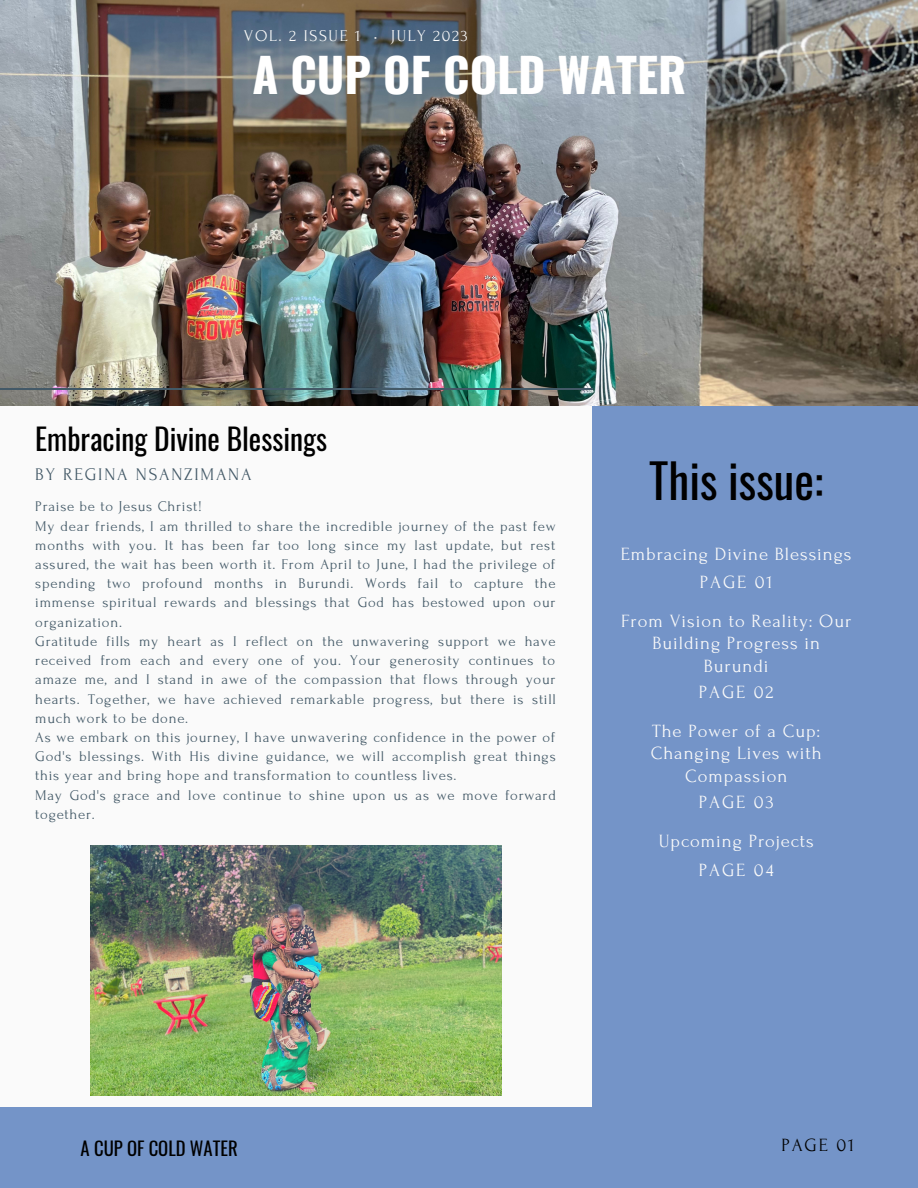
<style>
.page{position:relative;width:918px;height:1188px;background:#fafafa}
.page>*{position:absolute;margin:0;border:0;box-sizing:border-box;transform-origin:0 0}
.t1{font:700 46.95px "Oswald";color:#fff}
.t2{font:46.65px "Oswald";color:#000}
.t3{font:29.55px "Oswald";color:#000}
.t4{font:18.75px "Oswald";color:#000}
.t5{font:18.75px "Forum";letter-spacing:.1em;color:#000}
.t6{font:18.6px/22.2px "Forum";letter-spacing:.05em;color:#fafafa;text-align:center}
.t7{font:17.7px "Forum";letter-spacing:.1em;color:#435967}
.t8{font:16.35px "Forum";letter-spacing:.1em;color:#fafafa}
.t9{font:14.7px/19.2px "Forum";letter-spacing:.05em;color:#435967;text-align:justify}
</style>
<div class="page">
<div style="left:593px;top:389px;width:325px;height:799px;background:#7494c8"></div>
<img style="left:0;top:0;width:918px;height:405px">
<img style="left:90px;top:845px;width:412px;height:251px">
<hr style="left:0;top:388px;width:593px;height:1px;background:#435967">
<div style="left:0;top:1107px;width:900px;height:81px;background:#7494c8"></div>
<p class="t8" style="left:244px;top:27px;width:225px">VOL. 2 ISSUE 1 • JULY 2023</p>
<p class="t1" style="left:252px;top:38px;width:436px">A CUP OF COLD WATER</p>
<p class="t3" style="left:35px;top:416px;width:293px">Embracing Divine Blessings</p>
<p class="t7" style="left:35px;top:464px;width:218px">BY REGINA NSANZIMANA</p>
<p class="t9" style="left:35px;top:497px;width:168px">Praise be to Jesus Christ!</p>
<p class="t9" style="left:35px;top:517px;width:522px">My dear friends, I am thrilled to share the incredible journey of the past few months with you. It has been far too long since my last update, but rest assured, the wait has been worth it. From April to June, I had the privilege of spending two profound months in Burundi. Words fail to capture the immense spiritual rewards and blessings that God has bestowed upon our organization.</p>
<p class="t9" style="left:35px;top:632px;width:522px">Gratitude fills my heart as I reflect on the unwavering support we have received from each and every one of you. Your generosity continues to amaze me, and I stand in awe of the compassion that flows through your hearts. Together, we have achieved remarkable progress, but there is still much work to be done.</p>
<p class="t9" style="left:35px;top:728px;width:522px">As we embark on this journey, I have unwavering confidence in the power of God's blessings. With His divine guidance, we will accomplish great things this year and bring hope and transformation to countless lives.</p>
<p class="t9" style="left:35px;top:786px;width:522px">May God's grace and love continue to shine upon us as we move forward together.</p>
<p class="t2" style="left:649px;top:445px;width:175px">This issue:</p>
<p class="t6" style="left:621px;top:543px;width:232px">Embracing Divine Blessings</p>
<p class="t6" style="left:700px;top:571px;width:74px">PAGE 01</p>
<p class="t6" style="left:621px;top:610px;width:232px">From Vision to Reality: Our<br>Building Progress in<br>Burundi</p>
<p class="t6" style="left:699px;top:681px;width:76px">PAGE 02</p>
<p class="t6" style="left:651px;top:720px;width:172px">The Power of a Cup:<br>Changing Lives with<br>Compassion</p>
<p class="t6" style="left:699px;top:791px;width:76px">PAGE 03</p>
<p class="t6" style="left:659px;top:830px;width:156px">Upcoming Projects</p>
<p class="t6" style="left:699px;top:859px;width:76px">PAGE 04</p>
<p class="t4" style="left:81px;top:1134px;width:159px">A CUP OF COLD WATER</p>
<p class="t5" style="left:781px;top:1135px;width:74px">PAGE 01</p>
</div>
